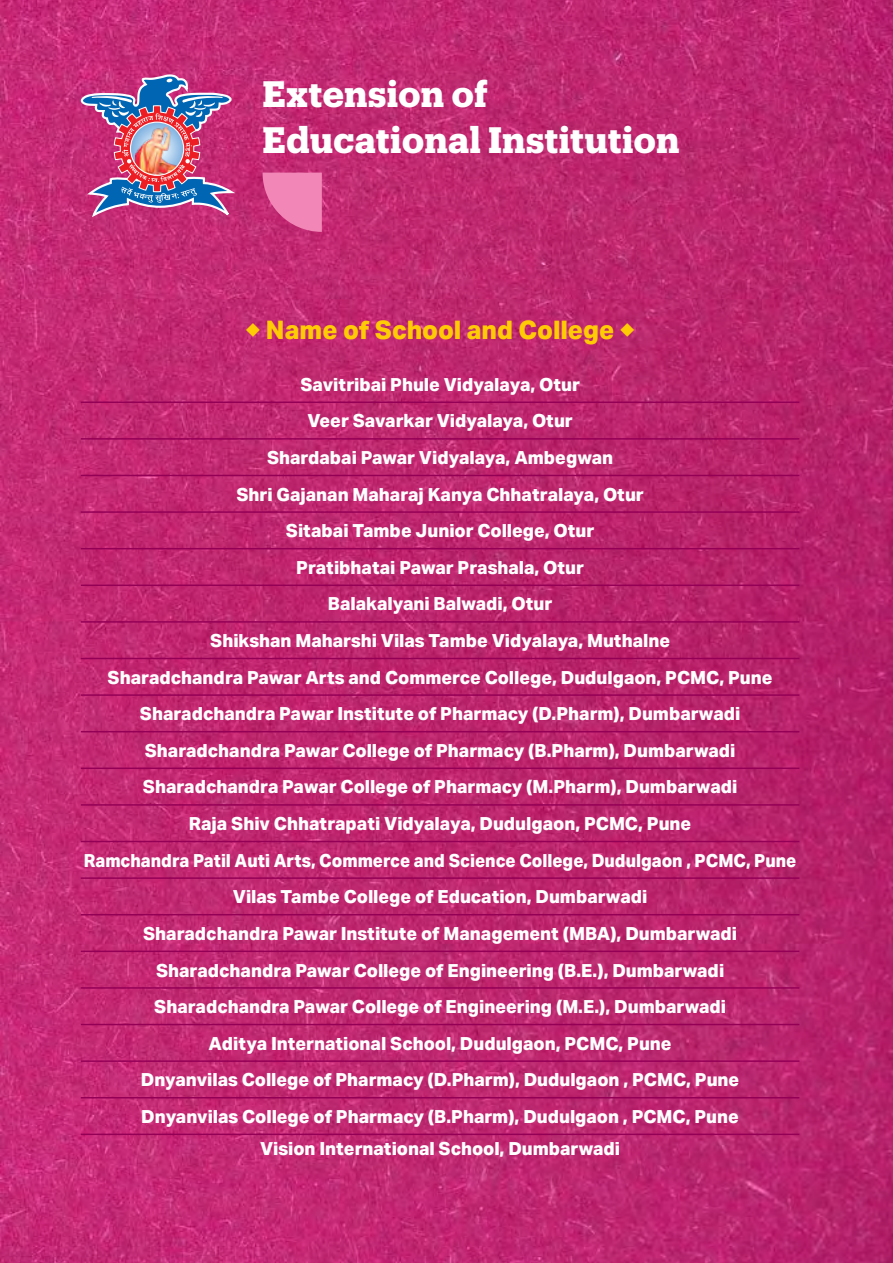
<style>
.page{position:relative;width:893px;height:1263px;background:#fff}
.page>*{position:absolute;margin:0;border:0;box-sizing:border-box;transform-origin:0 0}
.t1{font:700 36px/46.8px "Produkt";color:#fff}
.t2{font:800 25.5px "Aktiv Grotesk Trial";color:#ffcb05}
.t3{font:800 18px/36.6px "Aktiv Grotesk Trial";color:#fff;text-align:center}
</style>
<div class="page">
<img style="left:0;top:0;width:893px;height:1263px">
<svg style="left:263px;top:173px;width:59px;height:59px;background:#e773a8"></svg>
<hr style="left:81px;top:401px;width:718px;height:2px;background:#950057">
<hr style="left:81px;top:438px;width:718px;height:2px;background:#950057">
<hr style="left:81px;top:475px;width:718px;height:1px;background:#950057">
<hr style="left:81px;top:511px;width:718px;height:2px;background:#950057">
<hr style="left:81px;top:548px;width:718px;height:1px;background:#950057">
<hr style="left:81px;top:584px;width:718px;height:2px;background:#950057">
<hr style="left:81px;top:621px;width:718px;height:2px;background:#950057">
<hr style="left:81px;top:658px;width:718px;height:1px;background:#950057">
<hr style="left:81px;top:694px;width:718px;height:2px;background:#950057">
<hr style="left:81px;top:731px;width:718px;height:1px;background:#950057">
<hr style="left:81px;top:767px;width:718px;height:2px;background:#950057">
<hr style="left:81px;top:804px;width:718px;height:2px;background:#950057">
<hr style="left:81px;top:841px;width:718px;height:1px;background:#950057">
<hr style="left:81px;top:877px;width:718px;height:2px;background:#950057">
<hr style="left:81px;top:914px;width:718px;height:1px;background:#950057">
<hr style="left:81px;top:950px;width:718px;height:2px;background:#950057">
<hr style="left:81px;top:987px;width:718px;height:2px;background:#950057">
<hr style="left:81px;top:1024px;width:718px;height:1px;background:#950057">
<hr style="left:81px;top:1060px;width:718px;height:2px;background:#950057">
<hr style="left:81px;top:1097px;width:718px;height:1px;background:#950057">
<hr style="left:81px;top:1133px;width:718px;height:2px;background:#950057">
<svg style="left:79px;top:63px;width:160px;height:159px;background:#ab598f"></svg>
<h1 class="t1" style="left:263px;top:68px;width:419px">Extension of<br>Educational Institution</h1>
<h2 class="t2" style="left:245px;top:316px;width:391px">◆ Name of School and College ◆</h2>
<p class="t3" style="left:84px;top:366px;width:714px">Savitribai Phule Vidyalaya, Otur<br>Veer Savarkar Vidyalaya, Otur<br>Shardabai Pawar Vidyalaya, Ambegwan<br>Shri Gajanan Maharaj Kanya Chhatralaya, Otur<br>Sitabai Tambe Junior College, Otur<br>Pratibhatai Pawar Prashala, Otur<br>Balakalyani Balwadi, Otur<br>Shikshan Maharshi Vilas Tambe Vidyalaya, Muthalne<br>Sharadchandra Pawar Arts and Commerce College, Dudulgaon, PCMC, Pune Sharadchandra Pawar Institute of Pharmacy (D.Pharm), Dumbarwadi Sharadchandra Pawar College of Pharmacy (B.Pharm), Dumbarwadi Sharadchandra Pawar College of Pharmacy (M.Pharm), Dumbarwadi<br>Raja Shiv Chhatrapati Vidyalaya, Dudulgaon, PCMC, Pune<br>Ramchandra Patil Auti Arts, Commerce and Science College, Dudulgaon , PCMC, Pune Vilas Tambe College of Education, Dumbarwadi<br>Sharadchandra Pawar Institute of Management (MBA), Dumbarwadi Sharadchandra Pawar College of Engineering (B.E.), Dumbarwadi<br>Sharadchandra Pawar College of Engineering (M.E.), Dumbarwadi<br>Aditya International School, Dudulgaon, PCMC, Pune<br>Dnyanvilas College of Pharmacy (D.Pharm), Dudulgaon , PCMC, Pune<br>Dnyanvilas College of Pharmacy (B.Pharm), Dudulgaon , PCMC, Pune</p>
<p class="t3" style="left:260px;top:1130px;width:362px">Vision International School, Dumbarwadi</p>
</div>
